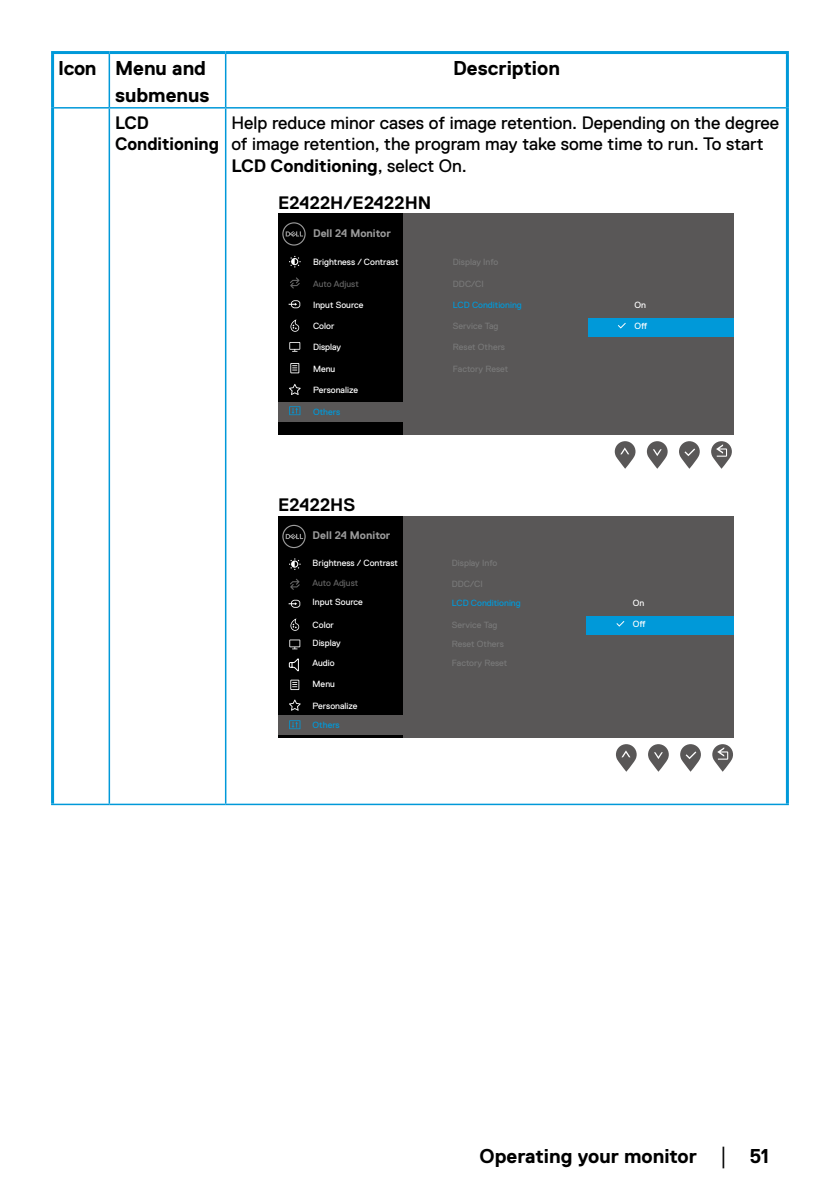
<style>
.page{position:relative;width:840px;height:1191px;background:#fff}
.page>*{position:absolute;margin:0;border:0;box-sizing:border-box;transform-origin:0 0}
.Callout_Head_10_12{font:700 20px "Dell Replica";color:#000}
.Paragraph_9_10_8{font:18px/21.6px "Dell Replica";color:#000}
.Callout_Head_9_10_8{font:700 18px "Dell Replica";color:#000}
.t1{font:700 11px "Dell Replica";color:#9b9b9b}
.t2{font:9px "Dell Replica";color:#fff}
.t3{font:9px "Dell Replica";color:#787878}
.t4{font:9px "Dell Replica";color:#0099d9}
.t5{font:9px "Dell Replica";color:#646464}
.s1{font-weight:700}
.s2{font-family:"Times New Roman";font-weight:400;font-size:18px}
</style>
<div class="page">
<hr style="left:54px;top:107px;width:55px;height:2px;background:#0099d9">
<hr style="left:109px;top:107px;width:116px;height:2px;background:#0099d9">
<hr style="left:225px;top:107px;width:560px;height:2px;background:#0099d9">
<hr style="left:51px;top:803px;width:58px;height:2px;background:#0099d9">
<hr style="left:109px;top:803px;width:116px;height:2px;background:#0099d9">
<hr style="left:225px;top:803px;width:563px;height:2px;background:#0099d9">
<hr style="left:51px;top:51px;width:58px;height:3px;background:#0099d9">
<hr style="left:109px;top:51px;width:116px;height:3px;background:#0099d9">
<hr style="left:225px;top:51px;width:563px;height:3px;background:#0099d9">
<hr style="left:51px;top:108px;width:3px;height:695px;background:#0099d9">
<hr style="left:785px;top:108px;width:3px;height:695px;background:#0099d9">
<hr style="left:51px;top:54px;width:3px;height:54px;background:#0099d9">
<hr style="left:785px;top:54px;width:3px;height:54px;background:#0099d9">
<hr style="left:108px;top:109px;width:2px;height:694px;background:#0099d9">
<hr style="left:108px;top:54px;width:2px;height:53px;background:#0099d9">
<hr style="left:225px;top:109px;width:1px;height:694px;background:#0099d9">
<hr style="left:225px;top:54px;width:1px;height:53px;background:#0099d9">
<div style="left:278px;top:213px;width:455px;height:221px;background:#595757"></div>
<div style="left:278px;top:213px;width:125px;height:221px;background:#000"></div>
<div style="left:278px;top:402px;width:125px;height:19px;background:#595757"></div>
<svg style="left:282px;top:222px;width:23px;height:24px"></svg>
<svg style="left:289px;top:256px;width:11px;height:11px"></svg>
<svg style="left:290px;top:277px;width:9px;height:11px"></svg>
<svg style="left:290px;top:319px;width:9px;height:13px"></svg>
<svg style="left:289px;top:342px;width:11px;height:10px"></svg>
<svg style="left:290px;top:363px;width:9px;height:10px"></svg>
<svg style="left:289px;top:384px;width:11px;height:11px"></svg>
<svg style="left:289px;top:406px;width:11px;height:9px"></svg>
<svg style="left:288px;top:300px;width:12px;height:8px"></svg>
<div style="left:587px;top:318px;width:146px;height:19px;background:#0099d9"></div>
<svg style="left:618px;top:323px;width:7px;height:5px"></svg>
<svg style="left:711px;top:441px;width:20px;height:28px"></svg>
<svg style="left:646px;top:441px;width:21px;height:28px"></svg>
<svg style="left:614px;top:441px;width:21px;height:28px"></svg>
<svg style="left:679px;top:441px;width:20px;height:28px"></svg>
<svg style="left:712px;top:744px;width:20px;height:27px"></svg>
<svg style="left:648px;top:744px;width:20px;height:27px"></svg>
<svg style="left:616px;top:744px;width:20px;height:27px"></svg>
<svg style="left:680px;top:744px;width:20px;height:27px"></svg>
<div style="left:278px;top:516px;width:455px;height:221px;background:#595757"></div>
<div style="left:278px;top:516px;width:125px;height:221px;background:#000"></div>
<div style="left:278px;top:715px;width:125px;height:19px;background:#595757"></div>
<svg style="left:282px;top:525px;width:23px;height:23px"></svg>
<svg style="left:289px;top:558px;width:11px;height:12px"></svg>
<svg style="left:290px;top:579px;width:9px;height:11px"></svg>
<svg style="left:290px;top:618px;width:9px;height:13px"></svg>
<svg style="left:289px;top:639px;width:11px;height:10px"></svg>
<svg style="left:290px;top:679px;width:9px;height:11px"></svg>
<svg style="left:289px;top:699px;width:11px;height:11px"></svg>
<svg style="left:289px;top:720px;width:11px;height:9px"></svg>
<svg style="left:288px;top:600px;width:12px;height:8px"></svg>
<svg style="left:288px;top:658px;width:11px;height:13px"></svg>
<div style="left:586px;top:616px;width:147px;height:19px;background:#0099d9"></div>
<svg style="left:616px;top:621px;width:8px;height:5px"></svg>
<p class="Callout_Head_10_12" style="left:58px;top:57px;width:40px">Icon</p>
<p class="Callout_Head_10_12" style="left:115px;top:57px;width:92px">Menu and</p>
<p class="Callout_Head_10_12" style="left:115px;top:84px;width:96px">submenus</p>
<p class="Callout_Head_9_10_8" style="left:115px;top:113px;width:35px">LCD</p>
<p class="Callout_Head_9_10_8" style="left:115px;top:134px;width:105px">Conditioning</p>
<p class="Callout_Head_10_12" style="left:453px;top:57px;width:108px">Description</p>
<p class="Paragraph_9_10_8" style="left:231px;top:112px;width:549px">Help reduce minor cases of image retention. Depending on the degree of image retention, the program may take some time to run. To start<br><span class="s1">LCD Conditioning</span>, select On.</p>
<p class="Callout_Head_9_10_8" style="left:278px;top:193px;width:154px">E2422H/E2422HN</p>
<p class="t1" style="left:313px;top:227px;width:79px">Dell 24 Monitor</p>
<p class="t2" style="left:313px;top:257px;width:87px">Brightness / Contrast</p>
<p class="t5" style="left:313px;top:278px;width:47px">Auto Adjust</p>
<p class="t2" style="left:313px;top:300px;width:52px">Input Source</p>
<p class="t2" style="left:313px;top:321px;width:23px">Color</p>
<p class="t2" style="left:313px;top:342px;width:29px">Display</p>
<p class="t2" style="left:313px;top:363px;width:24px">Menu</p>
<p class="t2" style="left:313px;top:385px;width:46px">Personalize</p>
<p class="t4" style="left:313px;top:406px;width:29px">Others</p>
<p class="t3" style="left:452px;top:257px;width:47px">Display Info</p>
<p class="t3" style="left:452px;top:278px;width:32px">DDC/CI</p>
<p class="t4" style="left:452px;top:300px;width:70px">LCD Conditioning</p>
<p class="t3" style="left:452px;top:321px;width:47px">Service Tag</p>
<p class="t3" style="left:452px;top:342px;width:54px">Reset Others</p>
<p class="t3" style="left:452px;top:363px;width:57px">Factory Reset</p>
<p class="t2" style="left:634px;top:300px;width:13px">On</p>
<p class="t2" style="left:634px;top:321px;width:14px">Off</p>
<p class="Callout_Head_9_10_8" style="left:278px;top:495px;width:79px">E2422HS</p>
<p class="t1" style="left:312px;top:529px;width:79px">Dell 24 Monitor</p>
<p class="t2" style="left:312px;top:558px;width:87px">Brightness / Contrast</p>
<p class="t5" style="left:312px;top:578px;width:47px">Auto Adjust</p>
<p class="t2" style="left:312px;top:597px;width:52px">Input Source</p>
<p class="t2" style="left:312px;top:620px;width:23px">Color</p>
<p class="t2" style="left:312px;top:638px;width:29px">Display</p>
<p class="t2" style="left:312px;top:679px;width:24px">Menu</p>
<p class="t2" style="left:312px;top:658px;width:24px">Audio</p>
<p class="t2" style="left:312px;top:700px;width:46px">Personalize</p>
<p class="t4" style="left:312px;top:720px;width:29px">Others</p>
<p class="t3" style="left:451px;top:558px;width:47px">Display Info</p>
<p class="t3" style="left:451px;top:578px;width:32px">DDC/CI</p>
<p class="t4" style="left:451px;top:598px;width:70px">LCD Conditioning</p>
<p class="t3" style="left:451px;top:620px;width:47px">Service Tag</p>
<p class="t3" style="left:451px;top:638px;width:54px">Reset Others</p>
<p class="t3" style="left:451px;top:658px;width:57px">Factory Reset</p>
<p class="t2" style="left:632px;top:598px;width:13px">On</p>
<p class="t2" style="left:632px;top:619px;width:14px">Off</p>
<p class="Callout_Head_10_12" style="left:479px;top:1144px;width:291px">Operating your monitor <span class="s2">│</span> 51</p>
</div>
